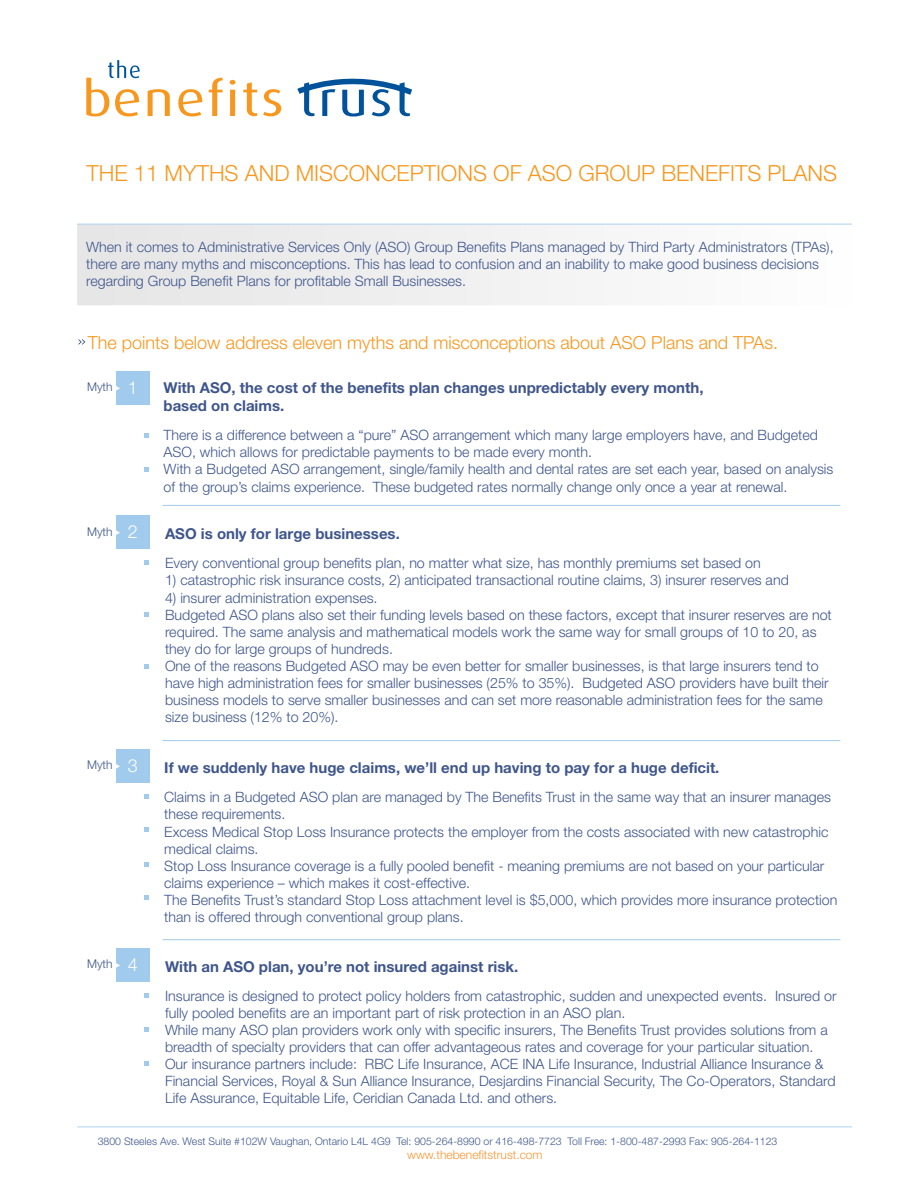
<style>
.page{position:relative;width:920px;height:1190px;background:#fff}
.page>*{position:absolute;margin:0;border:0;box-sizing:border-box;transform-origin:0 0}
.t1{font:300 22.2px "Helvetica Neue";color:#f8971d}
.t2{font:300 18px "Helvetica Neue";color:#f8971d}
.t3{font:300 18px "Helvetica Neue";color:#fff}
.t4{font:700 15px/18px "Helvetica Neue";color:#3f568c}
.t5{font:300 14.25px/17.1px "Helvetica Neue";color:#3f568c}
.t6{font:300 12px "Helvetica Neue";color:#f79633}
.t7{font:300 12px "Helvetica Neue";color:#3f568c}
.t8{font:300 10.5px "Helvetica Neue";color:#3f568c}
</style>
<div class="page">
<svg style="left:148px;top:89px;width:22px;height:27px"></svg>
<svg style="left:178px;top:89px;width:24px;height:27px"></svg>
<svg style="left:209px;top:77px;width:13px;height:39px"></svg>
<svg style="left:230px;top:80px;width:5px;height:36px"></svg>
<svg style="left:243px;top:82px;width:14px;height:34px"></svg>
<svg style="left:263px;top:89px;width:18px;height:27px"></svg>
<svg style="left:297px;top:78px;width:116px;height:38px"></svg>
<svg style="left:86px;top:60px;width:54px;height:56px"></svg>
<hr style="left:77px;top:224px;width:775px;height:1px;background:#add2ef">
<hr style="left:77px;top:1126px;width:775px;height:1px;background:#add2ef">
<svg style="left:78px;top:339px;width:7px;height:6px"></svg>
<div style="left:116px;top:371px;width:33px;height:33px;background:#a1cbec"></div>
<svg style="left:116px;top:386px;width:4px;height:5px"></svg>
<svg style="left:144px;top:433px;width:5px;height:5px"></svg>
<svg style="left:144px;top:467px;width:5px;height:4px"></svg>
<svg style="left:144px;top:560px;width:5px;height:5px"></svg>
<svg style="left:144px;top:612px;width:5px;height:4px"></svg>
<svg style="left:144px;top:794px;width:5px;height:5px"></svg>
<svg style="left:144px;top:827px;width:5px;height:5px"></svg>
<svg style="left:144px;top:862px;width:5px;height:5px"></svg>
<svg style="left:144px;top:895px;width:5px;height:5px"></svg>
<svg style="left:144px;top:664px;width:5px;height:5px"></svg>
<div style="left:116px;top:516px;width:33px;height:33px;background:#a1cbec"></div>
<svg style="left:116px;top:530px;width:4px;height:5px"></svg>
<div style="left:116px;top:749px;width:33px;height:33px;background:#a1cbec"></div>
<svg style="left:116px;top:764px;width:4px;height:5px"></svg>
<hr style="left:163px;top:740px;width:677px;height:1px;background:#a1cbec">
<hr style="left:163px;top:505px;width:677px;height:1px;background:#a1cbec">
<svg style="left:144px;top:993px;width:5px;height:5px"></svg>
<svg style="left:144px;top:1027px;width:5px;height:5px"></svg>
<svg style="left:144px;top:1061px;width:5px;height:5px"></svg>
<div style="left:116px;top:948px;width:33px;height:33px;background:#a1cbec"></div>
<svg style="left:116px;top:963px;width:4px;height:5px"></svg>
<hr style="left:163px;top:939px;width:677px;height:1px;background:#a1cbec">
<h1 class="t1" style="left:86px;top:163px;width:752px">THE 11 MYTHS AND MISCONCEPTIONS OF ASO GROUP BENEFITS PLANS</h1>
<p class="t5" style="left:86px;top:239px;width:748px">When it comes to Administrative Services Only (ASO) Group Benefits Plans managed by Third Party Administrators (TPAs), there are many myths and misconceptions. This has lead to confusion and an inability to make good business decisions regarding Group Benefit Plans for profitable Small Businesses.</p>
<p class="t2" style="left:88px;top:334px;width:691px">The points below address eleven myths and misconceptions about ASO Plans and TPAs.</p>
<p class="t3" style="left:128px;top:379px;width:12px">1</p>
<p class="t4" style="left:163px;top:380px;width:541px">With ASO, the cost of the benefits plan changes unpredictably every month, based on claims.</p>
<p class="t5" style="left:163px;top:427px;width:671px">There is a difference between a “pure” ASO arrangement which many large employers have, and Budgeted ASO, which allows for predictable payments to be made every month.<br>With a Budgeted ASO arrangement, single/family health and dental rates are set each year, based on analysis of the group’s claims experience. These budgeted rates normally change only once a year at renewal.</p>
<p class="t4" style="left:165px;top:526px;width:236px">ASO is only for large businesses.</p>
<p class="t5" style="left:165px;top:555px;width:597px">Every conventional group benefits plan, no matter what size, has monthly premiums set based on</p>
<p class="t5" style="left:165px;top:572px;width:625px">1) catastrophic risk insurance costs, 2) anticipated transactional routine claims, 3) insurer reserves and</p>
<p class="t5" style="left:165px;top:589px;width:668px">4) insurer administration expenses.<br>Budgeted ASO plans also set their funding levels based on these factors, except that insurer reserves are not required. The same analysis and mathematical models work the same way for small groups of 10 to 20, as they do for large groups of hundreds.<br>One of the reasons Budgeted ASO may be even better for smaller businesses, is that large insurers tend to have high administration fees for smaller businesses (25% to 35%). Budgeted ASO providers have built their business models to serve smaller businesses and can set more reasonable administration fees for the same size business (12% to 20%).</p>
<p class="t4" style="left:164px;top:760px;width:556px">If we suddenly have huge claims, we’ll end up having to pay for a huge deficit.</p>
<p class="t5" style="left:164px;top:789px;width:674px">Claims in a Budgeted ASO plan are managed by The Benefits Trust in the same way that an insurer manages these requirements.<br>Excess Medical Stop Loss Insurance protects the employer from the costs associated with new catastrophic medical claims.<br>Stop Loss Insurance coverage is a fully pooled benefit - meaning premiums are not based on your particular claims experience – which makes it cost-effective.<br>The Benefits Trust’s standard Stop Loss attachment level is $5,000, which provides more insurance protection than is offered through conventional group plans.</p>
<p class="t4" style="left:165px;top:958px;width:355px">With an ASO plan, you’re not insured against risk.</p>
<p class="t5" style="left:165px;top:987px;width:673px">Insurance is designed to protect policy holders from catastrophic, sudden and unexpected events. Insured or fully pooled benefits are an important part of risk protection in an ASO plan.<br>While many ASO plan providers work only with specific insurers, The Benefits Trust provides solutions from a breadth of specialty providers that can offer advantageous rates and coverage for your particular situation.<br>Our insurance partners include: RBC Life Insurance, ACE INA Life Insurance, Industrial Alliance Insurance &amp; Financial Services, Royal &amp; Sun Alliance Insurance, Desjardins Financial Security, The Co-Operators, Standard Life Assurance, Equitable Life, Ceridian Canada Ltd. and others.</p>
<p class="t7" style="left:87px;top:381px;width:27px">Myth</p>
<p class="t3" style="left:128px;top:524px;width:12px">2</p>
<p class="t7" style="left:87px;top:526px;width:27px">Myth</p>
<p class="t3" style="left:128px;top:757px;width:12px">3</p>
<p class="t7" style="left:87px;top:759px;width:27px">Myth</p>
<p class="t3" style="left:128px;top:956px;width:12px">4</p>
<p class="t7" style="left:87px;top:958px;width:27px">Myth</p>
<p class="t8" style="left:98px;top:1136px;width:681px">3800 Steeles Ave. West Suite #102W Vaughan, Ontario L4L 4G9 Tel: 905-264-8990 or 416-498-7723 Toll Free: 1-800-487-2993 Fax: 905-264-1123</p>
<p class="t6" style="left:407px;top:1149px;width:137px">www.thebenefitstrust.com</p>
</div>
